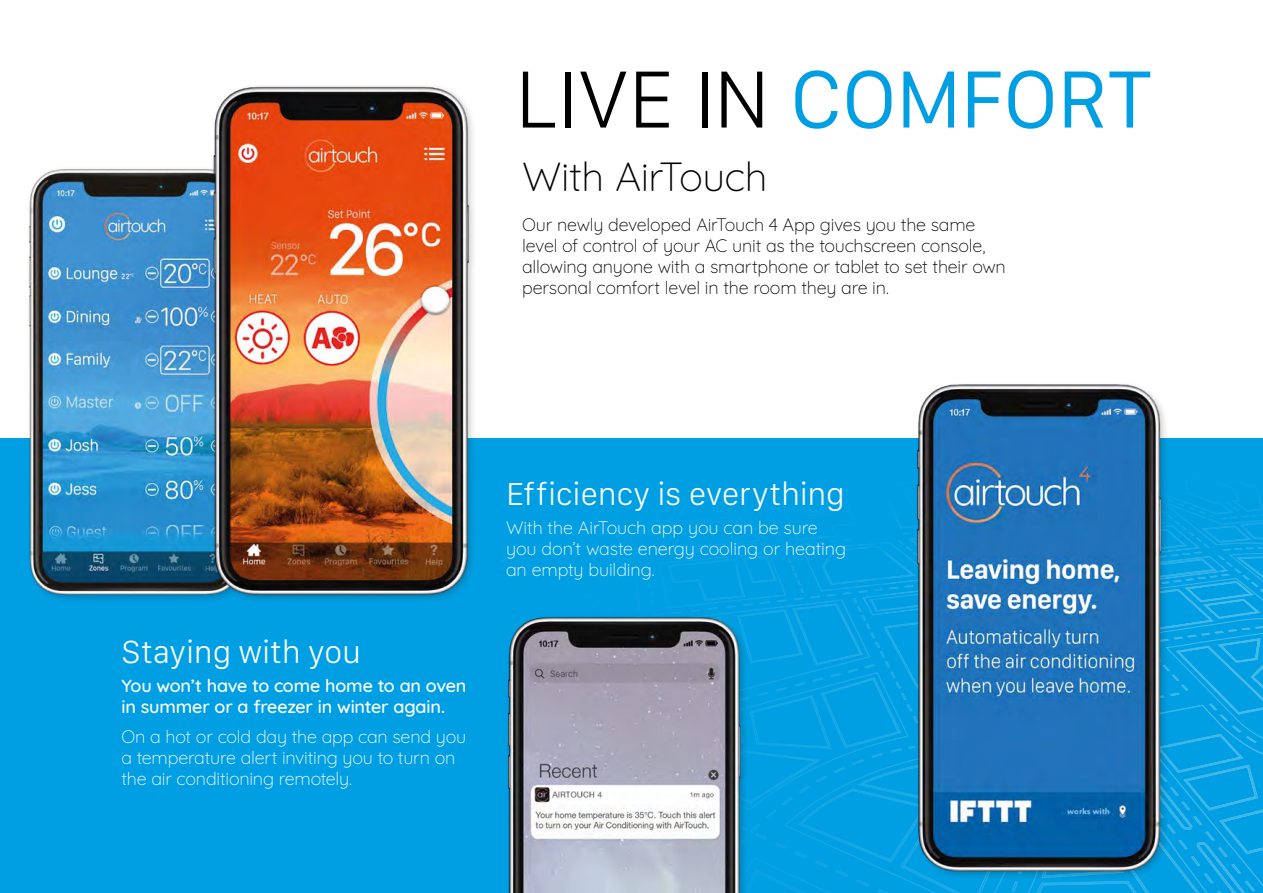
<style>
.page{position:relative;width:1263px;height:893px;background:#fff}
.page>*{position:absolute;margin:0;border:0;box-sizing:border-box;transform-origin:0 0}
.t1{font:84px "San Francisco Text";letter-spacing:-.02em;color:#009fe3}
.t2{font:300 40.5px "Quicksand 2011";letter-spacing:-.015em;color:#000}
.t3{font:300 33px "San Francisco Text";letter-spacing:-.015em;color:#fff}
.t4{font:300 18px/21px "Quicksand 2011";letter-spacing:-.01em;color:#000}
.t5{font:300 18px/21px "Quicksand 2011";letter-spacing:-.01em;color:#fff}
.t6{font:500 18px/21px "Quicksand 2011";letter-spacing:-.01em;color:#fff}
.s1{font-weight:300;color:#000}
</style>
<div class="page">
<div style="left:0;top:439px;width:1263px;height:454px;background:#009fe3"></div>
<svg style="left:664px;top:497px;width:599px;height:396px"></svg>
<img style="left:24px;top:169px;width:185px;height:431px">
<img style="left:209px;top:86px;width:266px;height:514px">
<img style="left:912px;top:384px;width:255px;height:497px">
<img style="left:508px;top:608px;width:238px;height:285px">
<h1 class="t1" style="left:515px;top:46px;width:639px"><span class="s1">LIVE IN</span> COMFORT</h1>
<h2 class="t2" style="left:522px;top:145px;width:247px">With AirTouch</h2>
<p class="t4" style="left:522px;top:212px;width:485px">Our newly developed AirTouch 4 App gives you the same level of control of your AC unit as the touchscreen console, allowing anyone with a smartphone or tablet to set their own personal comfort level in the room they are in.</p>
<h3 class="t3" style="left:121px;top:631px;width:241px">Staying with you</h3>
<p class="t6" style="left:121px;top:673px;width:346px">You won’t have to come home to an oven in summer or a freezer in winter again.</p>
<p class="t5" style="left:121px;top:724px;width:346px">On a hot or cold day the app can send you a temperature alert inviting you to turn on the air conditioning remotely.</p>
<h3 class="t3" style="left:506px;top:473px;width:340px">Efficiency is everything</h3>
<p class="t5" style="left:506px;top:516px;width:341px">With the AirTouch app you can be sure you don’t waste energy cooling or heating an empty building.</p>
</div>
